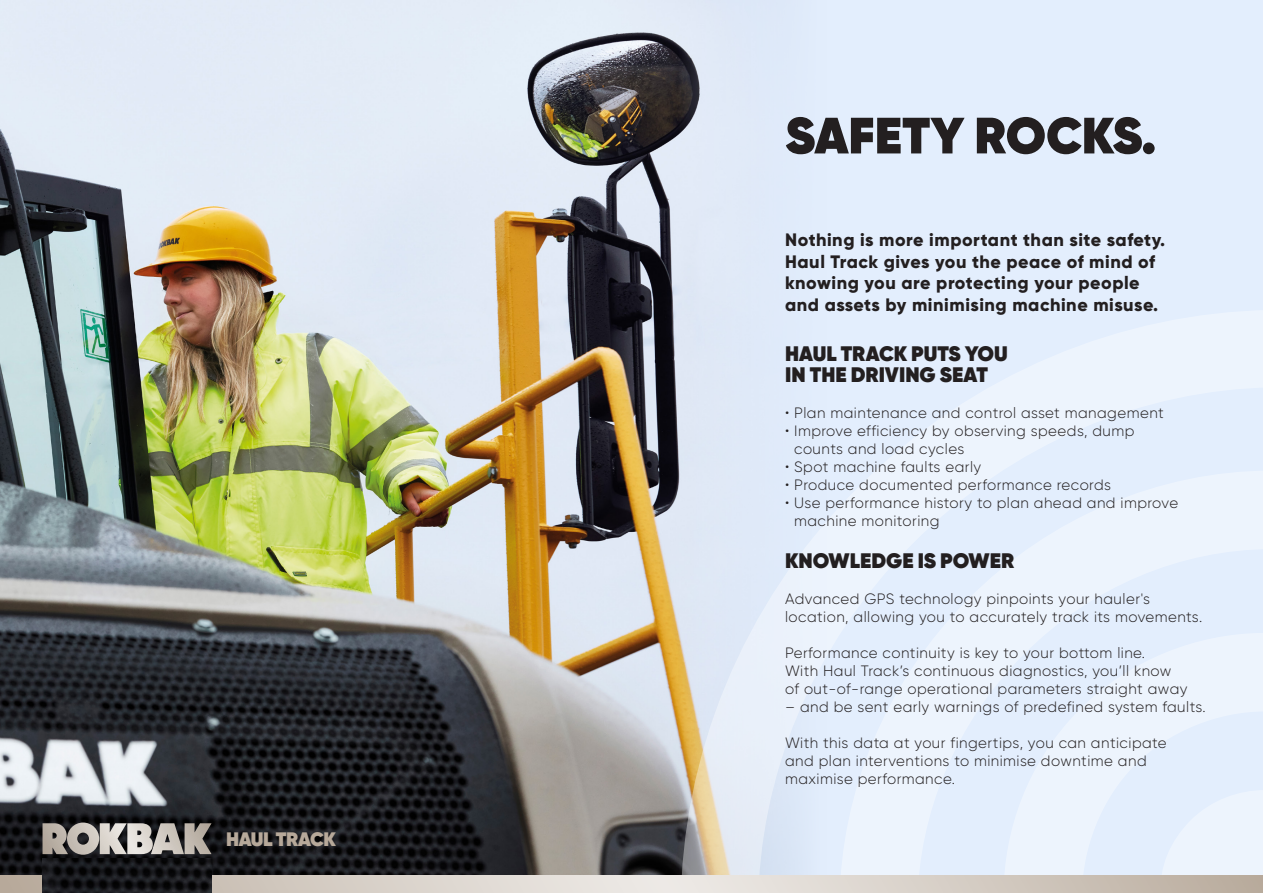
<style>
.page{position:relative;width:1263px;height:893px;background:#e3eefd}
.page>*{position:absolute;margin:0;border:0;box-sizing:border-box;transform-origin:0 0}
.t1{font:800 51px "Gilroy";color:#231f20}
.t2{font:800 21px/21px "Gilroy";color:#231f20}
.t3{font:800 19.5px "Gilroy";letter-spacing:-.02em;color:#b7a99a}
.t4{font:800 18px/21.6px "Gilroy";letter-spacing:.03em;color:#231f20}
.t5{font:300 15px/18px "Gilroy";letter-spacing:.03em;color:#231f20}
</style>
<div class="page">
<img style="left:0;top:32px;width:700px;height:844px">
<svg style="left:681px;top:310px;width:582px;height:566px"></svg>
<svg style="left:0;top:876px;width:1263px;height:17px;background:#d6cec6"></svg>
<img style="left:43px;top:859px;width:169px;height:34px">
<svg style="left:43px;top:822px;width:169px;height:33px;background:#97928d"></svg>
<p class="t3" style="left:226px;top:827px;width:111px">HAUL TRACK</p>
<p class="t1" style="left:785px;top:103px;width:373px">SAFETY ROCKS.</p>
<p class="t4" style="left:785px;top:229px;width:382px">Nothing is more important than site safety.<br>Haul Track gives you the peace of mind of knowing you are protecting your people and assets by minimising machine misuse.</p>
<p class="t2" style="left:785px;top:343px;width:224px">HAUL TRACK PUTS YOU<br>IN THE DRIVING SEAT</p>
<p class="t5" style="left:785px;top:404px;width:380px">• Plan maintenance and control asset management</p>
<p class="t5" style="left:794px;top:422px;width:342px;text-indent:-9px">• Improve efficiency by observing speeds, dump counts and load cycles</p>
<p class="t5" style="left:785px;top:458px;width:198px">• Spot machine faults early</p>
<p class="t5" style="left:785px;top:476px;width:327px">• Produce documented performance records</p>
<p class="t5" style="left:794px;top:494px;width:385px;text-indent:-9px">• Use performance history to plan ahead and improve machine monitoring</p>
<p class="t2" style="left:785px;top:550px;width:231px">KNOWLEDGE IS POWER</p>
<p class="t5" style="left:785px;top:590px;width:419px">Advanced GPS technology pinpoints your hauler's location, allowing you to accurately track its movements.</p>
<p class="t5" style="left:785px;top:644px;width:404px">Performance continuity is key to your bottom line.<br>With Haul Track’s continuous diagnostics, you’ll know of out-of-range operational parameters straight away</p>
<p class="t5" style="left:785px;top:698px;width:422px">– and be sent early warnings of predefined system faults.</p>
<p class="t5" style="left:785px;top:734px;width:383px">With this data at your fingertips, you can anticipate and plan interventions to minimise downtime and maximise performance.</p>
</div>
